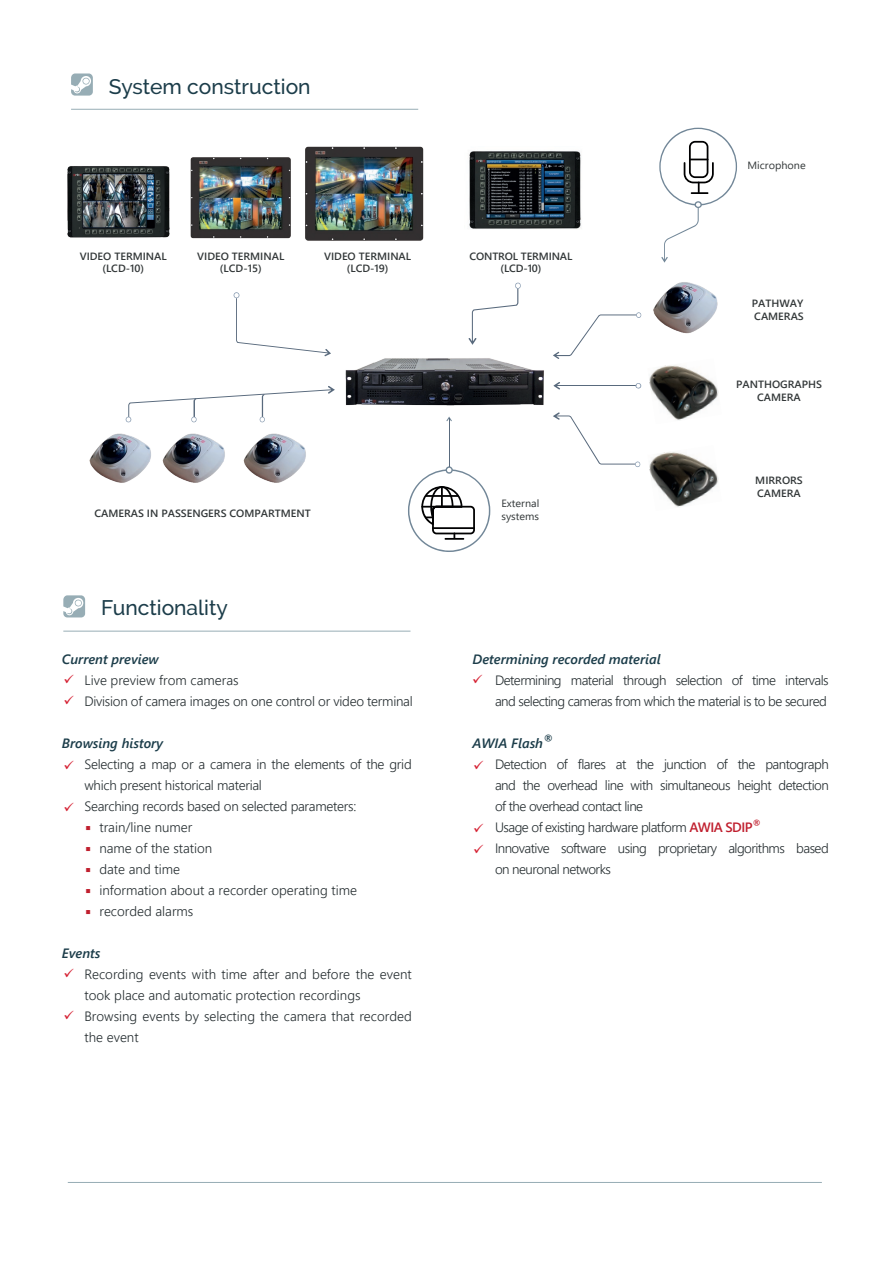
<style>
.page{position:relative;width:893px;height:1263px;background:#fff}
.page>*{position:absolute;margin:0;border:0;box-sizing:border-box;transform-origin:0 0}
.t1{font:500 21px "Raleway";color:#1c3d4a}
.t2{font:300 13.5px/21px "Segoe UI";letter-spacing:-.04em;color:#252d30}
.t3{font:300 13.5px/21px "Segoe UI";color:#252d30}
.t4{font:300 13.5px/21px "Segoe UI";letter-spacing:-.02em;color:#252d30}
.t5{font:italic 600 13.5px "Segoe UI";color:#1c3d4a}
.t6{font:13.5px/21px "Wingdings";color:#c01f2e;text-align:justify}
.t7{font:600 10.5px/12.6px "Segoe UI";color:#323738;text-align:center}
.t8{font:10.5px/12.6px "Segoe UI";color:#323738}
.s1{font-weight:600;font-style:italic;color:#1c3d4a}
.s2{font-weight:600;color:#c01f2e}
</style>
<div class="page">
<svg style="left:63px;top:595px;width:22px;height:22px"></svg>
<hr style="left:63px;top:631px;width:347px;height:1px;background:#97adb5">
<img style="left:89px;top:422px;width:59px;height:61px">
<svg style="left:659px;top:128px;width:78px;height:135px"></svg>
<svg style="left:408px;top:466px;width:82px;height:86px"></svg>
<hr style="left:449px;top:419px;width:1px;height:48px;background:#596a7d">
<img style="left:67px;top:166px;width:103px;height:72px">
<img style="left:148px;top:422px;width:77px;height:61px">
<img style="left:243px;top:422px;width:63px;height:61px">
<img style="left:641px;top:282px;width:77px;height:52px">
<hr style="left:556px;top:385px;width:81px;height:1px;background:#596a7d">
<svg style="left:635px;top:383px;width:6px;height:5px"></svg>
<svg style="left:553px;top:382px;width:7px;height:8px"></svg>
<svg style="left:126px;top:386px;width:209px;height:36px"></svg>
<svg style="left:469px;top:283px;width:52px;height:61px"></svg>
<svg style="left:234px;top:292px;width:97px;height:64px"></svg>
<img style="left:649px;top:365px;width:70px;height:56px">
<img style="left:649px;top:452px;width:70px;height:55px">
<svg style="left:553px;top:412px;width:87px;height:55px"></svg>
<svg style="left:553px;top:312px;width:88px;height:47px"></svg>
<img style="left:305px;top:146px;width:119px;height:95px">
<img style="left:190px;top:157px;width:101px;height:82px">
<img style="left:469px;top:151px;width:112px;height:78px">
<svg style="left:71px;top:73px;width:22px;height:23px"></svg>
<hr style="left:71px;top:109px;width:347px;height:1px;background:#97adb5">
<hr style="left:68px;top:1182px;width:754px;height:1px;background:#97adb5">
<img style="left:345px;top:344px;width:199px;height:76px">
<h1 class="t1" style="left:109px;top:74px;width:203px">System construction</h1>
<p class="t7" style="left:80px;top:249px;width:89px">VIDEO TERMINAL (LCD-10)</p>
<p class="t7" style="left:324px;top:249px;width:89px">VIDEO TERMINAL (LCD-19)</p>
<p class="t7" style="left:197px;top:249px;width:89px">VIDEO TERMINAL (LCD-15)</p>
<p class="t7" style="left:94px;top:506px;width:218px">CAMERAS IN PASSENGERS COMPARTMENT</p>
<h1 class="t1" style="left:101px;top:596px;width:128px">Functionality</h1>
<p class="t5" style="left:62px;top:646px;width:98px">Current preview</p>
<p class="t4" style="left:84px;top:668px;width:330px">Live preview from cameras<br>Division of camera images on one control or video terminal</p>
<p class="t5" style="left:62px;top:730px;width:103px">Browsing history</p>
<p class="t4" style="left:84px;top:752px;width:329px">Selecting a map or a camera in the elements of the grid</p>
<p class="t4" style="left:84px;top:773px;width:179px">which present historical material</p>
<p class="t4" style="left:84px;top:794px;width:273px">Searching records based on selected parameters:</p>
<p class="t3" style="left:99px;top:815px;width:95px">train/line numer</p>
<p class="t3" style="left:99px;top:836px;width:114px">name of the station</p>
<p class="t3" style="left:99px;top:857px;width:82px">date and time</p>
<p class="t3" style="left:99px;top:878px;width:259px">information about a recorder operating time</p>
<p class="t3" style="left:99px;top:899px;width:96px">recorded alarms</p>
<p class="t5" style="left:62px;top:940px;width:40px">Events</p>
<p class="t3" style="left:84px;top:962px;width:329px">Recording events with time after and before the event took place and automatic protection recordings Browsing events by selecting the camera that recorded the event</p>
<p class="t6" style="left:85px;top:818px;width:8px">▪ ▪ ▪ ▪ ▪</p>
<p class="t7" style="left:470px;top:249px;width:104px">CONTROL TERMINAL (LCD-10)</p>
<p class="t8" style="left:501px;top:496px;width:39px">External systems</p>
<p class="t8" style="left:748px;top:158px;width:60px">Microphone</p>
<p class="t7" style="left:752px;top:296px;width:54px;text-align:left">PATHWAY<br>CAMERAS</p>
<p class="t7" style="left:736px;top:377px;width:87px">PANTHOGRAPHS<br>CAMERA</p>
<p class="t7" style="left:755px;top:473px;width:49px;text-align:left">MIRRORS<br>CAMERA</p>
<p class="t5" style="left:473px;top:646px;width:189px">Determining recorded material</p>
<p class="t2" style="left:495px;top:668px;width:335px">Determining material through selection of time intervals and selecting cameras from which the material is to be secured</p>
<p class="t2" style="left:495px;top:731px;width:335px;text-indent:-22px"><span class="s1">AWIA Flash</span><sup>®<br></sup>Detection of flares at the junction of the pantograph and the overhead line with simultaneous height detection of the overhead contact line<br>Usage of existing hardware platform <span class="s2">AWIA SDIP</span><sup>®<br></sup>Innovative software using proprietary algorithms based on neuronal networks</p>
</div>
